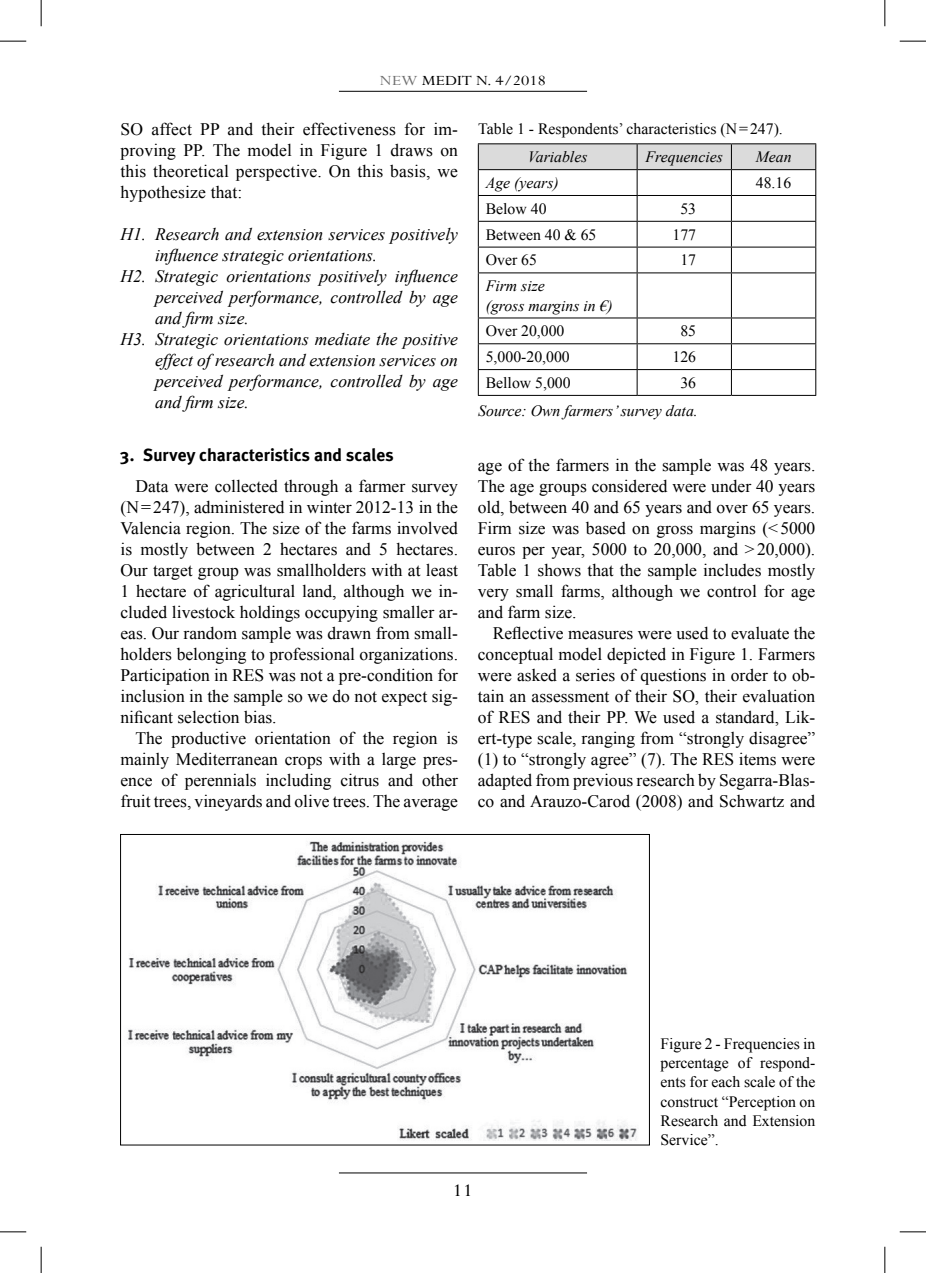
<style>
.page{position:relative;width:926px;height:1273px;background:#fff}
.page>*{position:absolute;margin:0;border:0;box-sizing:border-box;transform-origin:0 0}
.t1{font:19.6px "Perpetua";color:#000;scale:1.15 1}
.t2{font:17.5px/21px "Times New Roman";color:#000;text-align:justify}
.t3{font:italic 17.5px "Times New Roman";color:#000}
.t4{font:700 17.5px "Meta Plus";color:#000}
.t5{font:15.75px/19.2px "Times New Roman";color:#000;text-align:justify}
.t6{font:italic 15.75px/19.2px "Times New Roman";color:#000}
.t7{font:15.75px "Perpetua";color:#000;scale:1.15 1}
.s1{color:#707070}
</style>
<div class="page">
<hr style="left:339px;top:91px;width:248px;height:1px;background:#000">
<hr style="left:339px;top:1172px;width:248px;height:1px;background:#000">
<hr style="left:478px;top:143px;width:159px;height:1px;background:#000">
<hr style="left:637px;top:143px;width:94px;height:1px;background:#000">
<hr style="left:731px;top:143px;width:85px;height:1px;background:#000">
<svg style="left:478px;top:144px;width:338px;height:128px"></svg>
<hr style="left:478px;top:272px;width:159px;height:1px;background:#000">
<hr style="left:478px;top:273px;width:1px;height:44px;background:#000">
<hr style="left:637px;top:272px;width:94px;height:1px;background:#000">
<hr style="left:636px;top:273px;width:1px;height:44px;background:#000">
<hr style="left:731px;top:272px;width:85px;height:1px;background:#000">
<hr style="left:731px;top:273px;width:1px;height:44px;background:#000">
<hr style="left:815px;top:273px;width:1px;height:44px;background:#000">
<hr style="left:478px;top:317px;width:159px;height:1px;background:#000">
<hr style="left:637px;top:317px;width:94px;height:1px;background:#000">
<hr style="left:731px;top:317px;width:85px;height:1px;background:#000">
<hr style="left:478px;top:343px;width:159px;height:1px;background:#000">
<hr style="left:637px;top:343px;width:94px;height:1px;background:#000">
<hr style="left:731px;top:343px;width:85px;height:1px;background:#000">
<hr style="left:478px;top:369px;width:159px;height:1px;background:#000">
<svg style="left:478px;top:318px;width:1px;height:77px"></svg>
<hr style="left:637px;top:369px;width:94px;height:1px;background:#000">
<svg style="left:636px;top:318px;width:1px;height:77px"></svg>
<hr style="left:731px;top:369px;width:85px;height:1px;background:#000">
<svg style="left:731px;top:318px;width:1px;height:77px"></svg>
<svg style="left:815px;top:318px;width:1px;height:77px"></svg>
<hr style="left:478px;top:395px;width:159px;height:1px;background:#000">
<hr style="left:637px;top:395px;width:94px;height:1px;background:#000">
<hr style="left:731px;top:395px;width:85px;height:1px;background:#000">
<img style="left:128px;top:841px;width:509px;height:300px">
<div style="left:120px;top:834px;width:529px;height:311px;border:1px solid #000"></div>
<svg style="left:0;top:41px;width:26px;height:1px"></svg>
<svg style="left:899px;top:41px;width:27px;height:1px"></svg>
<svg style="left:0;top:1231px;width:26px;height:1px"></svg>
<svg style="left:899px;top:1231px;width:27px;height:1px"></svg>
<svg style="left:41px;top:0;width:1px;height:26px"></svg>
<svg style="left:41px;top:1247px;width:1px;height:26px"></svg>
<svg style="left:884px;top:0;width:1px;height:26px"></svg>
<svg style="left:884px;top:1247px;width:1px;height:26px"></svg>
<p class="t7" style="left:380px;top:70px;width:146px"><span class="s1">NEW</span> MEDIT N. 4/2018</p>
<p class="t2" style="left:121px;top:118px;width:339px">SO affect PP and their effectiveness for im&shy;proving PP. The model in Figure 1 draws on this theoretical perspective. On this basis, we hypothesize that:</p>
<p class="t3" style="left:121px;top:222px;width:339px">H1. Research and extension services positively</p>
<p class="t3" style="left:155px;top:243px;width:224px">influence strategic orientations.</p>
<p class="t3" style="left:121px;top:264px;width:339px">H2. Strategic orientations positively influence</p>
<p class="t3" style="left:155px;top:285px;width:304px">perceived performance, controlled by age</p>
<p class="t3" style="left:155px;top:306px;width:95px">and firm size.</p>
<p class="t3" style="left:121px;top:327px;width:339px">H3. Strategic orientations mediate the positive</p>
<p class="t3" style="left:155px;top:348px;width:304px">effect of research and extension services on</p>
<p class="t3" style="left:155px;top:369px;width:304px">perceived performance, controlled by age</p>
<p class="t3" style="left:155px;top:390px;width:95px">and firm size.</p>
<p class="t4" style="left:121px;top:444px;width:275px">3. Survey characteristics and scales</p>
<p class="t2" style="left:121px;top:475px;width:339px;text-indent:15px">Data were collected through a farmer survey (N=247), administered in winter 2012-13 in the Valencia region. The size of the farms involved is mostly between 2 hectares and 5 hectares.<br>Our target group was smallholders with at least 1 hectare of agricultural land, although we in&shy;cluded livestock holdings occupying smaller ar&shy;eas. Our random sample was drawn from small&shy;holders belonging to professional organizations.<br>Participation in RES was not a pre-condition for inclusion in the sample so we do not expect sig&shy;nificant selection bias.</p>
<p class="t2" style="left:121px;top:727px;width:339px;text-indent:15px">The productive orientation of the region is mainly Mediterranean crops with a large pres&shy;ence of perennials including citrus and other fruit trees, vineyards and olive trees. The average</p>
<p class="t5" style="left:478px;top:119px;width:306px">Table 1 - Respondents’ characteristics (N=247).</p>
<p class="t6" style="left:528px;top:147px;width:61px">Variables</p>
<p class="t6" style="left:645px;top:147px;width:79px">Frequencies</p>
<p class="t6" style="left:755px;top:147px;width:37px">Mean</p>
<p class="t6" style="left:486px;top:173px;width:75px">Age (years)</p>
<p class="t5" style="left:756px;top:173px;width:37px">48.16</p>
<p class="t5" style="left:486px;top:199px;width:62px">Below 40</p>
<p class="t5" style="left:680px;top:199px;width:17px">53</p>
<p class="t5" style="left:486px;top:224px;width:112px">Between 40 &amp; 65</p>
<p class="t5" style="left:672px;top:224px;width:25px">177</p>
<p class="t5" style="left:486px;top:250px;width:53px">Over 65</p>
<p class="t5" style="left:680px;top:250px;width:17px">17</p>
<p class="t6" style="left:486px;top:276px;width:129px">Firm size<br>(gross margins in €)</p>
<p class="t5" style="left:486px;top:321px;width:80px">Over 20,000</p>
<p class="t5" style="left:680px;top:321px;width:17px">85</p>
<p class="t5" style="left:486px;top:347px;width:85px">5,000-20,000</p>
<p class="t5" style="left:672px;top:347px;width:25px">126</p>
<p class="t5" style="left:486px;top:373px;width:86px">Bellow 5,000</p>
<p class="t5" style="left:680px;top:373px;width:17px">36</p>
<p class="t6" style="left:478px;top:401px;width:221px">Source: Own farmers’ survey data.</p>
<p class="t2" style="left:478px;top:454px;width:339px">age of the farmers in the sample was 48 years.<br>The age groups considered were under 40 years old, between 40 and 65 years and over 65 years.<br>Firm size was based on gross margins (&lt;5000 euros per year, 5000 to 20,000, and &gt;20,000).<br>Table 1 shows that the sample includes mostly very small farms, although we control for age and farm size.</p>
<p class="t2" style="left:478px;top:622px;width:339px;text-indent:15px">Reflective measures were used to evaluate the conceptual model depicted in Figure 1. Farmers were asked a series of questions in order to ob&shy;tain an assessment of their SO, their evaluation of RES and their PP. We used a standard, Lik&shy;ert-type scale, ranging from “strongly disagree” (1) to “strongly agree” (7). The RES items were adapted from previous research by Segarra-Blas&shy;co and Arauzo-Carod (2008) and Schwartz and</p>
<p class="t5" style="left:660px;top:1033px;width:156px">Figure 2 - Frequencies in percentage of respond&shy;ents for each scale of the construct “Perception on Research and Extension Service”.</p>
<p class="t1" style="left:452px;top:1178px;width:19px">11</p>
</div>
